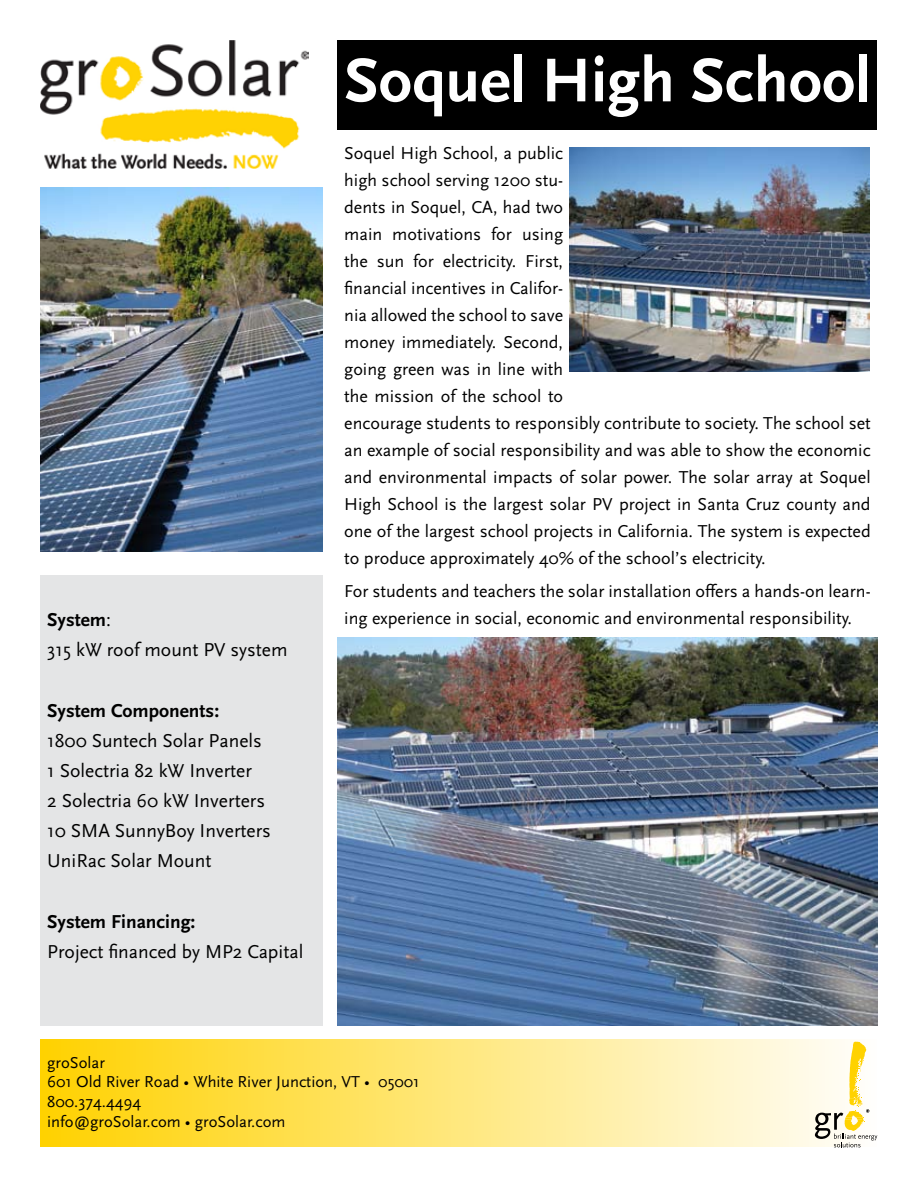
<style>
.page{position:relative;width:918px;height:1188px;background:#fff}
.page>*{position:absolute;margin:0;border:0;box-sizing:border-box;transform-origin:0 0}
.t1{font:700 64.5px "Scala Sans OT";color:#fff}
.t2{font:19.5px/30.2px "Scala Sans OT";color:#000}
.t3{font:700 19.5px "Scala Sans OT";color:#000}
.t4{font:18px/27px "Scala Sans OT";color:#000}
.t5{font:16.5px/19.8px "Scala Sans OT";color:#000}
.s1{font-weight:700}
</style>
<div class="page">
<div style="left:338px;top:40px;width:540px;height:90px;background:#000"></div>
<div style="left:40px;top:575px;width:283px;height:451px;background:#e4e5e6"></div>
<img style="left:40px;top:40px;width:269px;height:128px">
<div style="left:40px;top:1040px;width:838px;height:108px;background:linear-gradient(to right,#ffd100,#fffefd)"></div>
<svg style="left:815px;top:1042px;width:62px;height:105px"></svg>
<img style="left:40px;top:188px;width:283px;height:363px">
<img style="left:338px;top:637px;width:540px;height:389px">
<img style="left:570px;top:147px;width:300px;height:225px">
<p class="t2" style="left:47px;top:605px;width:242px"><span class="s1">System</span>:<br>315 kW roof mount PV system</p>
<p class="t3" style="left:47px;top:699px;width:173px">System Components:</p>
<p class="t2" style="left:47px;top:725px;width:225px">1800 Suntech Solar Panels<br>1 Solectria 82 kW Inverter<br>2 Solectria 60 kW Inverters<br>10 SMA SunnyBoy Inverters<br>UniRac Solar Mount</p>
<p class="t3" style="left:47px;top:910px;width:150px">System Financing:</p>
<p class="t2" style="left:47px;top:937px;width:258px">Project financed by MP2 Capital</p>
<h1 class="t1" style="left:344px;top:42px;width:528px">Soquel High School</h1>
<p class="t4" style="left:344px;top:139px;width:528px">Soquel High School, a public<br>high school serving 1200 stu-<br>dents in Soquel, CA, had two<br>main motivations for using<br>the sun for electricity. First,<br>financial incentives in Califor-<br>nia allowed the school to save<br>money immediately. Second,<br>going green was in line with<br>the mission of the school to<br>encourage students to responsibly contribute to society. The school set an example of social responsibility and was able to show the economic and environmental impacts of solar power. The solar array at Soquel High School is the largest solar PV project in Santa Cruz county and one of the largest school projects in California. The system is expected to produce approximately 40% of the school’s electricity.</p>
<p class="t4" style="left:344px;top:578px;width:528px">For students and teachers the solar installation offers a hands-on learn&shy;ing experience in social, economic and environmental responsibility.</p>
<p class="t5" style="left:47px;top:1052px;width:374px">groSolar<br>601 Old River Road • White River Junction, VT • 05001<br>800.374.4494<br>info@groSolar.com • groSolar.com</p>
</div>
